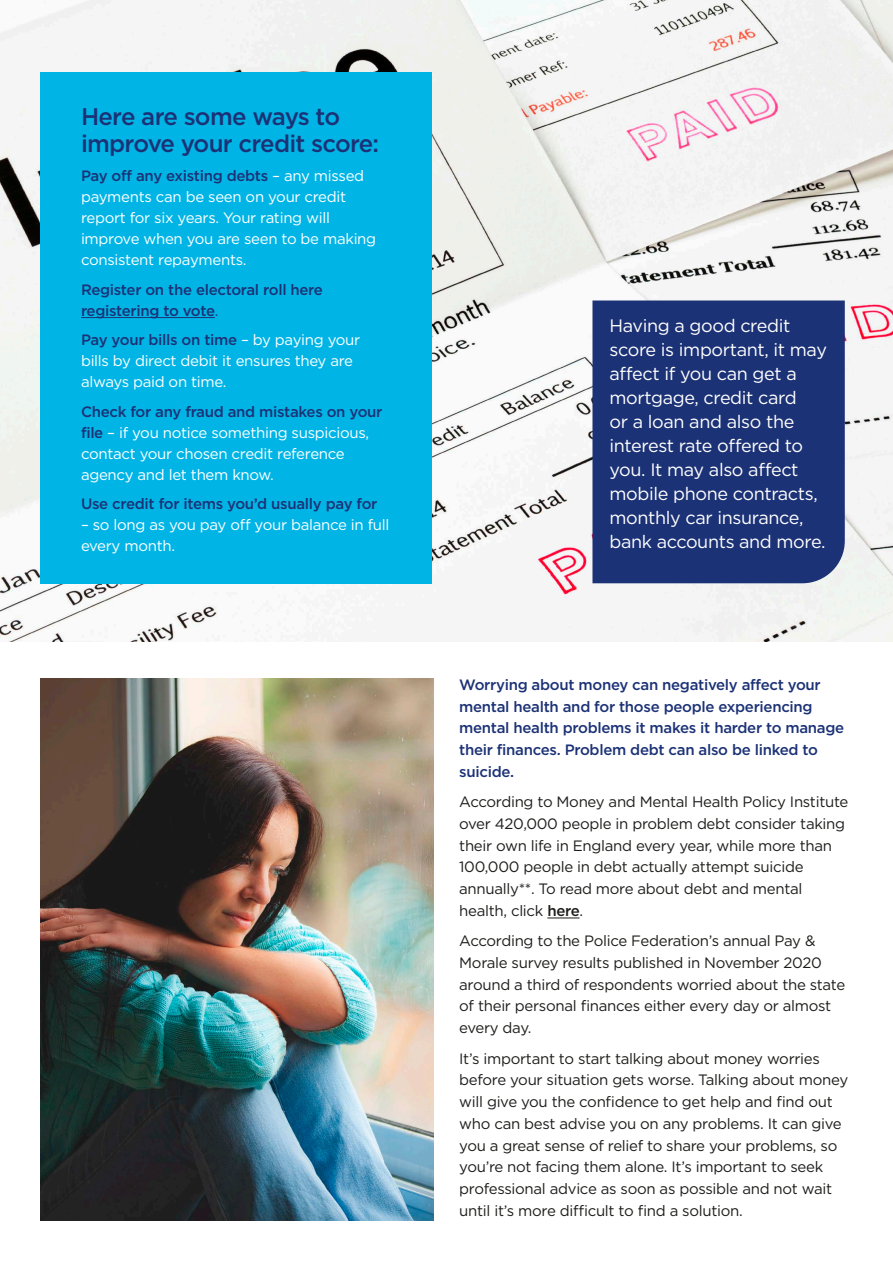
<style>
.page{position:relative;width:893px;height:1263px;background:#fff}
.page>*{position:absolute;margin:0;border:0;box-sizing:border-box;transform-origin:0 0}
.t1{font:500 24px/27px "Gotham";letter-spacing:-.03em;color:#1c3276}
.t2{font:18px/24px "Gotham";letter-spacing:-.02em;color:#fff}
.t3{font:15px/21.8px "Gotham";letter-spacing:-.02em;color:#1d1d1b}
.t4{font:15px/21px "Gotham";letter-spacing:-.02em;color:#fff}
.t5{font:500 15px/21.8px "Gotham";letter-spacing:-.02em;color:#1c3276}
.s1{font-weight:500;color:#1c3276}
.s2{font-weight:400}
.s3{font-weight:500}
</style>
<div class="page">
<img style="left:0;top:0;width:893px;height:641px">
<img style="left:41px;top:679px;width:393px;height:541px">
<hr style="left:547px;top:918px;width:32px;height:1px;background:#1d1d1b">
<div style="left:41px;top:72px;width:391px;height:511px;background:#00b5e6"></div>
<hr style="left:81px;top:317px;width:134px;height:1px;background:#1c3276">
<div style="left:592px;top:300px;width:253px;height:283px;background:#1c3276"></div>
<h1 class="t1" style="left:81px;top:102px;width:300px">Here are some ways to improve your credit score:</h1>
<p class="t4" style="left:81px;top:165px;width:297px"><span class="s1">Pay off any existing debts</span> – any missed payments can be seen on your credit report for six years. Your rating will improve when you are seen to be making consistent repayments.</p>
<p class="t5" style="left:81px;top:278px;width:243px;line-height:21px">Register on the electoral roll here registering to vote<span class="s2">.</span></p>
<p class="t4" style="left:81px;top:329px;width:281px"><span class="s1">Pay your bills on time</span> – by paying your bills by direct debit it ensures they are always paid on time.</p>
<p class="t4" style="left:81px;top:400px;width:303px"><span class="s1">Check for any fraud and mistakes on your file</span> – if you notice something suspicious, contact your chosen credit reference agency and let them know.</p>
<p class="t5" style="left:81px;top:492px;width:298px">Use credit for items you’d usually pay for</p>
<p class="t4" style="left:81px;top:514px;width:310px">– so long as you pay off your balance in full every month.</p>
<p class="t2" style="left:609px;top:313px;width:219px">Having a good credit score is important, it may affect if you can get a mortgage, credit card<br>or a loan and also the interest rate offered to you. It may also affect mobile phone contracts, monthly car insurance, bank accounts and more.</p>
<p class="t5" style="left:459px;top:673px;width:387px">Worrying about money can negatively affect your mental health and for those people experiencing mental health problems it makes it harder to manage their finances. Problem debt can also be linked to suicide.</p>
<p class="t3" style="left:459px;top:791px;width:391px">According to Money and Mental Health Policy Institute over 420,000 people in problem debt consider taking their own life in England every year, while more than 100,000 people in debt actually attempt suicide annually**. To read more about debt and mental health, click <span class="s3">here</span>.</p>
<p class="t3" style="left:459px;top:930px;width:388px">According to the Police Federation’s annual Pay &amp; Morale survey results published in November 2020 around a third of respondents worried about the state of their personal finances either every day or almost every day.</p>
<p class="t3" style="left:459px;top:1047px;width:390px">It’s important to start talking about money worries before your situation gets worse. Talking about money will give you the confidence to get help and find out who can best advise you on any problems. It can give you a great sense of relief to share your problems, so you’re not facing them alone. It’s important to seek professional advice as soon as possible and not wait until it’s more difficult to find a solution.</p>
</div>
